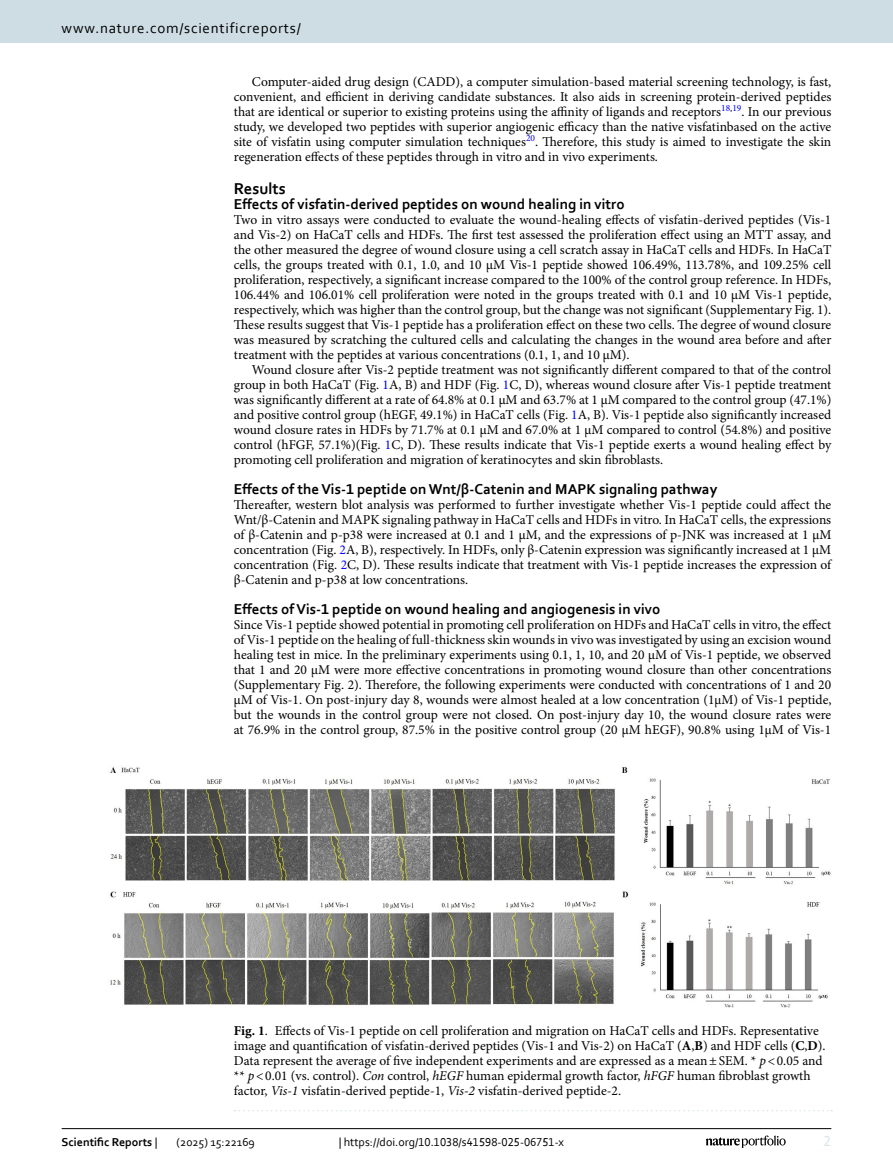
<style>
.page{position:relative;width:893px;height:1174px;background:#fff}
.page>*{position:absolute;margin:0;border:0;box-sizing:border-box;transform-origin:0 0}
.Head_1{font:700 16.5px "Corbel";color:#000}
.Head_2{font:700 15px "Corbel";color:#000}
.Head_2_After_1{font:700 15px "Corbel";color:#000}
.t1{font:15px "Corbel";letter-spacing:.05em;color:#000}
.t2{font:15px "Corbel";color:#d9e4eb}
.Body_Text{font:13.5px/15px "Minion Pro";color:#000;text-align:justify}
.Body_Text_Indent{font:13.5px/15px "Minion Pro";color:#000;text-align:justify}
.Figure_Caption{font:13.5px/15px "Minion Pro";color:#000}
.t3{font:12px "Corbel";color:#000}
.t4{font:700 12px "Corbel";color:#000}
.s1{color:#00f}
.s2{font-weight:700}
.s3{font-style:italic}
.s4{font-weight:400}
</style>
<div class="page">
<img style="left:109px;top:765px;width:722px;height:242px">
<svg style="left:235px;top:1110px;width:597px;height:1px"></svg>
<hr style="left:62px;top:1128px;width:769px;height:1px;background:#000">
<svg style="left:706px;top:1135px;width:80px;height:12px"></svg>
<div style="left:0;top:0;width:893px;height:43px;background:#cedde4"></div>
<p class="t1" style="left:62px;top:18px;width:241px">www.nature.com/scientificreports/</p>
<p class="Body_Text_Indent" style="left:234px;top:74px;width:599px;text-indent:18px">Computer-aided drug design (CADD), a computer simulation-based material screening technology, is fast, convenient, and efficient in deriving candidate substances. It also aids in screening protein-derived peptides that are identical or superior to existing proteins using the affinity of ligands and receptors<sup>18</sup><sup>,</sup><sup>19</sup>. In our previous study, we developed two peptides with superior angiogenic efficacy than the native visfatinbased on the active site of visfatin using computer simulation techniques<sup>20</sup>. Therefore, this study is aimed to investigate the skin regeneration effects of these peptides through in vitro and in vivo experiments.</p>
<p class="Head_1" style="left:234px;top:178px;width:53px">Results</p>
<p class="Head_2_After_1" style="left:234px;top:194px;width:392px">Effects of visfatin-derived peptides on wound healing in vitro</p>
<p class="Body_Text" style="left:234px;top:212px;width:599px">Two in vitro assays were conducted to evaluate the wound-healing effects of visfatin-derived peptides (Vis-1 and Vis-2) on HaCaT cells and HDFs. The first test assessed the proliferation effect using an MTT assay, and the other measured the degree of wound closure using a cell scratch assay in HaCaT cells and HDFs. In HaCaT cells, the groups treated with 0.1, 1.0, and 10 µM Vis-1 peptide showed 106.49%, 113.78%, and 109.25% cell proliferation, respectively, a significant increase compared to the 100% of the control group reference. In HDFs, 106.44% and 106.01% cell proliferation were noted in the groups treated with 0.1 and 10 µM Vis-1 peptide, respectively, which was higher than the control group, but the change was not significant (Supplementary Fig. 1).<br>These results suggest that Vis-1 peptide has a proliferation effect on these two cells. The degree of wound closure was measured by scratching the cultured cells and calculating the changes in the wound area before and after treatment with the peptides at various concentrations (0.1, 1, and 10 µM).</p>
<p class="Body_Text_Indent" style="left:234px;top:362px;width:599px;text-indent:18px">Wound closure after Vis-2 peptide treatment was not significantly different compared to that of the control group in both HaCaT (Fig. <span class="s1">1</span>A, B) and HDF (Fig. <span class="s1">1</span>C, D), whereas wound closure after Vis-1 peptide treatment was significantly different at a rate of 64.8% at 0.1 µM and 63.7% at 1 µM compared to the control group (47.1%) and positive control group (hEGF, 49.1%) in HaCaT cells (Fig. <span class="s1">1</span>A, B). Vis-1 peptide also significantly increased wound closure rates in HDFs by 71.7% at 0.1 µM and 67.0% at 1 µM compared to control (54.8%) and positive control (hFGF, 57.1%)(Fig. <span class="s1">1</span>C, D). These results indicate that Vis-1 peptide exerts a wound healing effect by promoting cell proliferation and migration of keratinocytes and skin fibroblasts.</p>
<p class="Head_2" style="left:234px;top:479px;width:485px">Effects of the Vis-1 peptide on Wnt/β-Catenin and MAPK signaling pathway</p>
<p class="Body_Text" style="left:234px;top:497px;width:599px">Thereafter, western blot analysis was performed to further investigate whether Vis-1 peptide could affect the Wnt/β-Catenin and MAPK signaling pathway in HaCaT cells and HDFs in vitro. In HaCaT cells, the expressions of β-Catenin and p-p38 were increased at 0.1 and 1 µM, and the expressions of p-JNK was increased at 1 µM concentration (Fig. <span class="s1">2</span>A, B), respectively. In HDFs, only β-Catenin expression was significantly increased at 1 µM concentration (Fig. <span class="s1">2</span>C, D). These results indicate that treatment with Vis-1 peptide increases the expression of β-Catenin and p-p38 at low concentrations.</p>
<p class="Head_2" style="left:234px;top:599px;width:428px">Effects of Vis-1 peptide on wound healing and angiogenesis in vivo</p>
<p class="Body_Text" style="left:234px;top:617px;width:599px">Since Vis-1 peptide showed potential in promoting cell proliferation on HDFs and HaCaT cells in vitro, the effect of Vis-1 peptide on the healing of full-thickness skin wounds in vivo was investigated by using an excision wound healing test in mice. In the preliminary experiments using 0.1, 1, 10, and 20 µM of Vis-1 peptide, we observed that 1 and 20 µM were more effective concentrations in promoting wound closure than other concentrations (Supplementary Fig. 2). Therefore, the following experiments were conducted with concentrations of 1 and 20 µM of Vis-1. On post-injury day 8, wounds were almost healed at a low concentration (1µM) of Vis-1 peptide, but the wounds in the control group were not closed. On post-injury day 10, the wound closure rates were at 76.9% in the control group, 87.5% in the positive control group (20 µM hEGF), 90.8% using 1µM of Vis-1</p>
<p class="Figure_Caption" style="left:234px;top:1023px;width:593px"><span class="s2">Fig. 1</span>. Effects of Vis-1 peptide on cell proliferation and migration on HaCaT cells and HDFs. Representative image and quantification of visfatin-derived peptides (Vis-1 and Vis-2) on HaCaT (<span class="s2">A</span>,<span class="s2">B</span>) and HDF cells (<span class="s2">C</span>,<span class="s2">D</span>).<br>Data represent the average of five independent experiments and are expressed as a mean±SEM. * <span class="s3">p</span>&lt;0.05 and ** <span class="s3">p</span>&lt;0.01 (vs. control). <span class="s3">Con</span> control, <span class="s3">hEGF</span> human epidermal growth factor, <span class="s3">hFGF</span> human fibroblast growth factor, <span class="s3">Vis-1</span> visfatin-derived peptide-1, <span class="s3">Vis-2</span> visfatin-derived peptide-2.</p>
<p class="t4" style="left:62px;top:1134px;width:97px">Scientific Reports <span class="s4">|</span></p>
<p class="t3" style="left:177px;top:1134px;width:80px">(2025) 15:22169</p>
<p class="t3" style="left:339px;top:1134px;width:227px">| https://doi.org/10.1038/s41598-025-06751-x</p>
<p class="t2" style="left:824px;top:1132px;width:9px">2</p>
</div>
